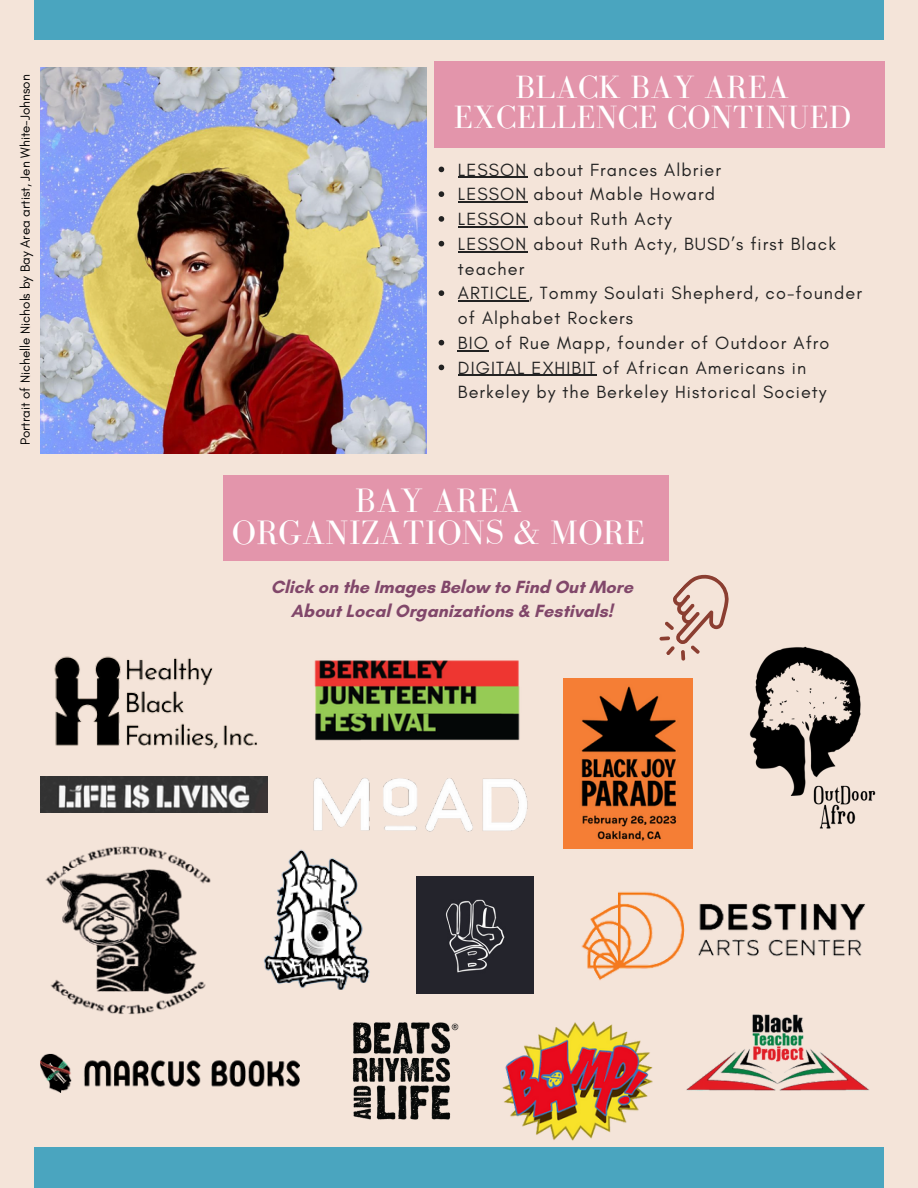
<style>
.page{position:relative;width:918px;height:1188px;background:#f4e4d9}
.page>*{position:absolute;margin:0;border:0;box-sizing:border-box;transform-origin:0 0}
.t1{font:34.8px "Bodoni FLF";letter-spacing:.01em;color:#fff}
.t2{font:33.15px/29.2px "Bodoni FLF";letter-spacing:.01em;color:#fff;text-align:center}
.t3{font:18px/24.8px "Glacial Indifference";letter-spacing:.06em;color:#222}
.t4{font:700 18px/24.8px "Glacial Indifference";color:#81476a;text-align:center}
.t5{font:13.5px "Glacial Indifference";color:#000}
</style>
<div class="page">
<div style="left:435px;top:61px;width:450px;height:87px;background:#e395ab"></div>
<div style="left:223px;top:475px;width:446px;height:86px;background:#e395ab"></div>
<div style="left:34px;top:1148px;width:850px;height:40px;background:#4aa5bf"></div>
<div style="left:34px;top:0;width:850px;height:40px;background:#4aa5bf"></div>
<img style="left:41px;top:68px;width:385px;height:386px">
<img style="left:54px;top:656px;width:203px;height:93px">
<img style="left:564px;top:679px;width:129px;height:170px">
<img style="left:41px;top:777px;width:227px;height:36px">
<img style="left:313px;top:778px;width:215px;height:54px">
<img style="left:314px;top:660px;width:206px;height:81px">
<svg style="left:659px;top:574px;width:70px;height:87px"></svg>
<img style="left:45px;top:846px;width:166px;height:168px">
<img style="left:417px;top:876px;width:117px;height:117px">
<img style="left:41px;top:1053px;width:258px;height:40px">
<img style="left:706px;top:626px;width:170px;height:203px">
<img style="left:581px;top:891px;width:285px;height:90px">
<img style="left:503px;top:1021px;width:149px;height:119px">
<img style="left:686px;top:1014px;width:183px;height:77px">
<img style="left:263px;top:849px;width:107px;height:141px">
<img style="left:352px;top:1022px;width:107px;height:98px">
<svg style="left:439px;top:167px;width:5px;height:5px"></svg>
<hr style="left:458px;top:177px;width:69px;height:1px;background:#222">
<svg style="left:439px;top:191px;width:5px;height:6px"></svg>
<hr style="left:458px;top:201px;width:69px;height:2px;background:#222">
<svg style="left:439px;top:216px;width:5px;height:6px"></svg>
<hr style="left:458px;top:226px;width:69px;height:1px;background:#222">
<svg style="left:439px;top:241px;width:5px;height:5px"></svg>
<hr style="left:458px;top:251px;width:69px;height:1px;background:#222">
<svg style="left:439px;top:290px;width:5px;height:6px"></svg>
<hr style="left:458px;top:300px;width:71px;height:2px;background:#222">
<svg style="left:439px;top:340px;width:5px;height:5px"></svg>
<hr style="left:458px;top:350px;width:31px;height:1px;background:#222">
<svg style="left:439px;top:365px;width:5px;height:5px"></svg>
<hr style="left:458px;top:375px;width:138px;height:1px;background:#222">
<p class="t5" style="left:17px;top:445px;width:373px;rotate:-90deg">Portrait of Nichelle Nichols by Bay Area artist, Jen White-Johnson</p>
<p class="t2" style="left:454px;top:73px;width:398px">BLACK BAY AREA<br>EXCELLENCE CONTINUED</p>
<p class="t3" style="left:458px;top:157px;width:265px">LESSON about Frances Albrier</p>
<p class="t3" style="left:458px;top:182px;width:259px">LESSON about Mable Howard</p>
<p class="t3" style="left:458px;top:206px;width:215px">LESSON about Ruth Acty</p>
<p class="t3" style="left:458px;top:231px;width:380px">LESSON about Ruth Acty, BUSD’s first Black teacher</p>
<p class="t3" style="left:458px;top:281px;width:406px">ARTICLE, Tommy Soulati Shepherd, co-founder of Alphabet Rockers</p>
<p class="t3" style="left:458px;top:330px;width:373px">BIO of Rue Mapp, founder of Outdoor Afro</p>
<p class="t3" style="left:458px;top:355px;width:370px">DIGITAL EXHIBIT of African Americans in<br>Berkeley by the Berkeley Historical Society</p>
<p class="t1" style="left:355px;top:482px;width:168px">BAY AREA</p>
<p class="t1" style="left:232px;top:513px;width:414px">ORGANIZATIONS &amp; MORE</p>
<p class="t4" style="left:271px;top:574px;width:364px">Click on the Images Below to Find Out More<br>About Local Organizations &amp; Festivals!</p>
</div>
